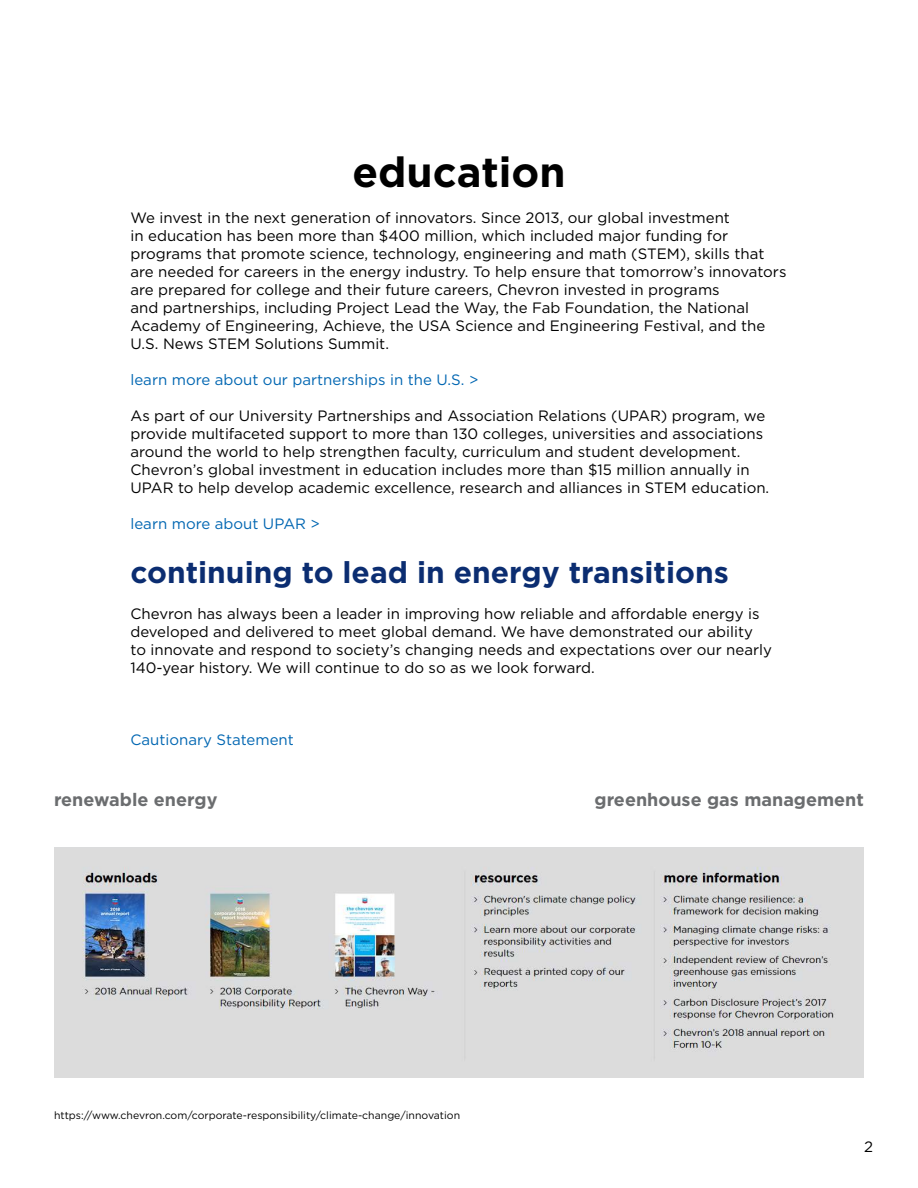
<style>
.page{position:relative;width:918px;height:1188px;background:#fff}
.page>*{position:absolute;margin:0;border:0;box-sizing:border-box;transform-origin:0 0}
.t1{font:700 42px "Gotham";color:#000}
.t2{font:700 30px "Gotham";color:#0b2d71}
.t3{font:700 18px "Gotham";color:#6b6d6f}
.t4{font:15px/18px "Gotham";color:#000}
.t5{font:15px "Gotham";color:#0066b2}
.t6{font:10.5px "Gotham";color:#000}
</style>
<div class="page">
<img style="left:55px;top:848px;width:808px;height:230px">
<h1 class="t1" style="left:352px;top:144px;width:215px">education</h1>
<p class="t4" style="left:130px;top:208px;width:657px">We invest in the next generation of innovators. Since 2013, our global investment<br>in education has been more than $400 million, which included major funding for programs that promote science, technology, engineering and math (STEM), skills that are needed for careers in the energy industry. To help ensure that tomorrow’s innovators are prepared for college and their future careers, Chevron invested in programs<br>and partnerships, including Project Lead the Way, the Fab Foundation, the National Academy of Engineering, Achieve, the USA Science and Engineering Festival, and the U.S. News STEM Solutions Summit.</p>
<p class="t5" style="left:130px;top:370px;width:349px">learn more about our partnerships in the U.S. &gt;</p>
<p class="t4" style="left:130px;top:406px;width:640px">As part of our University Partnerships and Association Relations (UPAR) program, we provide multifaceted support to more than 130 colleges, universities and associations around the world to help strengthen faculty, curriculum and student development.<br>Chevron’s global investment in education includes more than $15 million annually in UPAR to help develop academic excellence, research and alliances in STEM education.</p>
<p class="t5" style="left:130px;top:514px;width:191px">learn more about UPAR &gt;</p>
<h2 class="t2" style="left:130px;top:552px;width:600px">continuing to lead in energy transitions</h2>
<p class="t4" style="left:130px;top:604px;width:643px">Chevron has always been a leader in improving how reliable and affordable energy is developed and delivered to meet global demand. We have demonstrated our ability to innovate and respond to society’s changing needs and expectations over our nearly 140-year history. We will continue to do so as we look forward.</p>
<p class="t5" style="left:130px;top:730px;width:165px">Cautionary Statement</p>
<p class="t3" style="left:54px;top:788px;width:165px">renewable energy</p>
<p class="t3" style="left:595px;top:788px;width:271px">greenhouse gas management</p>
<p class="t6" style="left:54px;top:1109px;width:408px">https://www.chevron.com/corporate-responsibility/climate-change/innovation</p>
<p class="t4" style="left:864px;top:1137px;width:10px">2</p>
</div>
